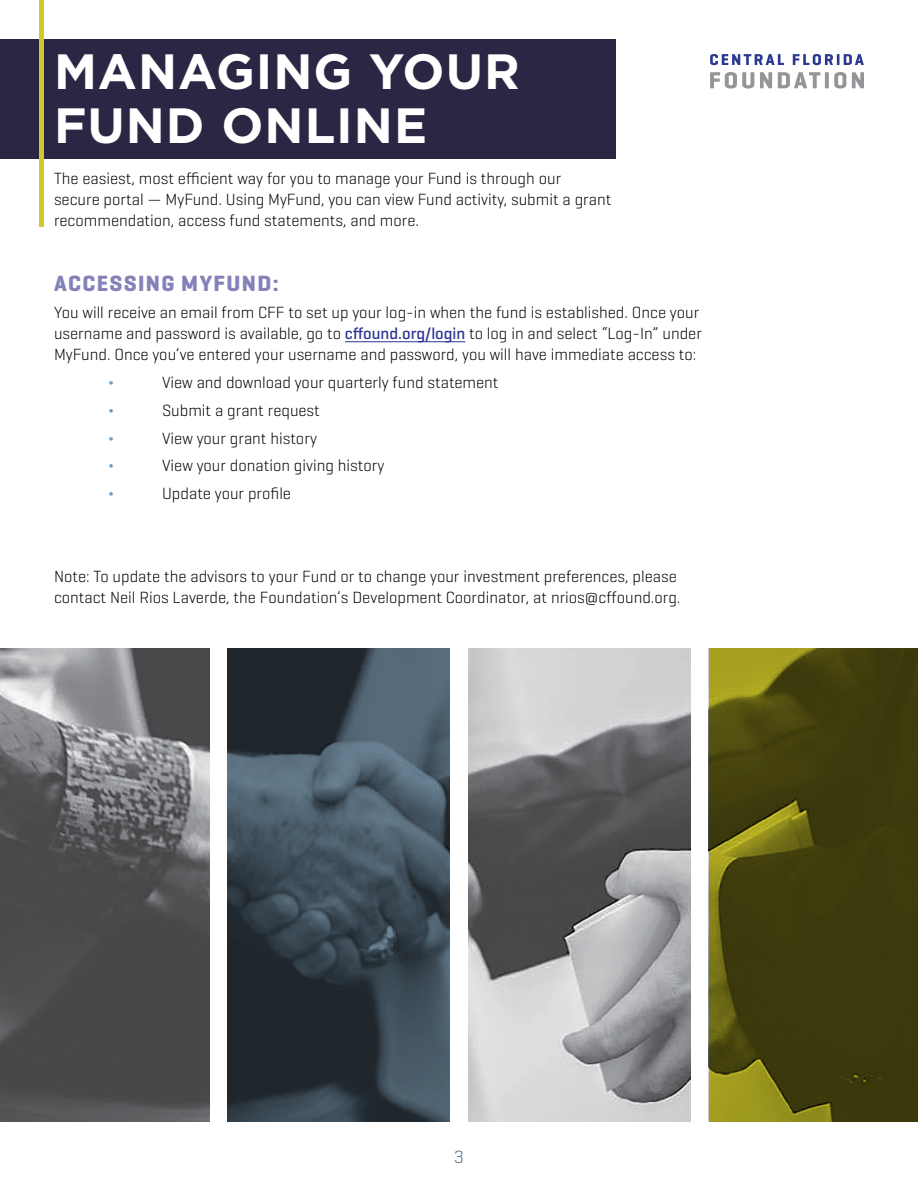
<style>
.page{position:relative;width:918px;height:1188px;background:#fff}
.page>*{position:absolute;margin:0;border:0;box-sizing:border-box;transform-origin:0 0}
.t1{font:700 49.5px/54px "Gotham";letter-spacing:.02em;color:#fff}
.t2{font:700 22.5px "Geogrotesque";letter-spacing:.06em;color:#8482b9}
.t3{font:300 18px "Geogrotesque";color:#4a697f}
.t4{font:300 16.5px/21px "Geogrotesque";color:#000}
.t5{font:300 16.5px "Geogrotesque";color:#6f9cc1}
.s1{font-weight:500;color:#2b3492}
</style>
<div class="page">
<svg style="left:710px;top:54px;width:74px;height:11px"></svg>
<svg style="left:793px;top:54px;width:71px;height:11px"></svg>
<svg style="left:710px;top:72px;width:44px;height:17px"></svg>
<svg style="left:760px;top:72px;width:12px;height:16px"></svg>
<svg style="left:778px;top:72px;width:42px;height:16px"></svg>
<svg style="left:825px;top:72px;width:4px;height:16px"></svg>
<svg style="left:834px;top:72px;width:12px;height:17px"></svg>
<svg style="left:852px;top:72px;width:12px;height:16px"></svg>
<div style="left:0;top:39px;width:616px;height:120px;background:#2a2744"></div>
<hr style="left:345px;top:341px;width:120px;height:1px;background:#2b3492">
<img style="left:0;top:648px;width:209px;height:473px">
<img style="left:468px;top:648px;width:223px;height:473px">
<svg style="left:227px;top:648px;width:223px;height:473px"></svg>
<svg style="left:709px;top:648px;width:209px;height:473px;fill:#3c3a0c"></svg>
<hr style="left:39px;top:0;width:4px;height:226px;background:#d2c929">
<h1 class="t1" style="left:54px;top:44px;width:467px">MANAGING YOUR<br>FUND ONLINE</h1>
<p class="t4" style="left:54px;top:168px;width:559px">The easiest, most efficient way for you to manage your Fund is through our<br>secure portal — MyFund. Using MyFund, you can view Fund activity, submit a grant recommendation, access fund statements, and more.</p>
<h2 class="t2" style="left:54px;top:269px;width:226px">ACCESSING MYFUND:</h2>
<p class="t4" style="left:54px;top:302px;width:649px">You will receive an email from CFF to set up your log-in when the fund is established. Once your username and password is available, go to <span class="s1">cffound.org/login</span> to log in and select “Log-In” under<br>MyFund. Once you’ve entered your username and password, you will have immediate access to:</p>
<p class="t5" style="left:108px;top:372px;width:8px">¬</p>
<p class="t4" style="left:162px;top:371px;width:338px">View and download your quarterly fund statement</p>
<p class="t5" style="left:108px;top:400px;width:8px">¬</p>
<p class="t4" style="left:162px;top:399px;width:159px">Submit a grant request</p>
<p class="t5" style="left:108px;top:428px;width:8px">¬</p>
<p class="t4" style="left:162px;top:427px;width:156px">View your grant history</p>
<p class="t5" style="left:108px;top:455px;width:8px">¬</p>
<p class="t4" style="left:162px;top:455px;width:224px">View your donation giving history</p>
<p class="t5" style="left:108px;top:483px;width:8px">¬</p>
<p class="t4" style="left:162px;top:482px;width:130px">Update your profile</p>
<p class="t4" style="left:54px;top:566px;width:628px;line-height:20.5px">Note: To update the advisors to your Fund or to change your investment preferences, please contact Neil Rios Laverde, the Foundation’s Development Coordinator, at nrios@cffound.org.</p>
<p class="t3" style="left:454px;top:1145px;width:11px">3</p>
</div>
